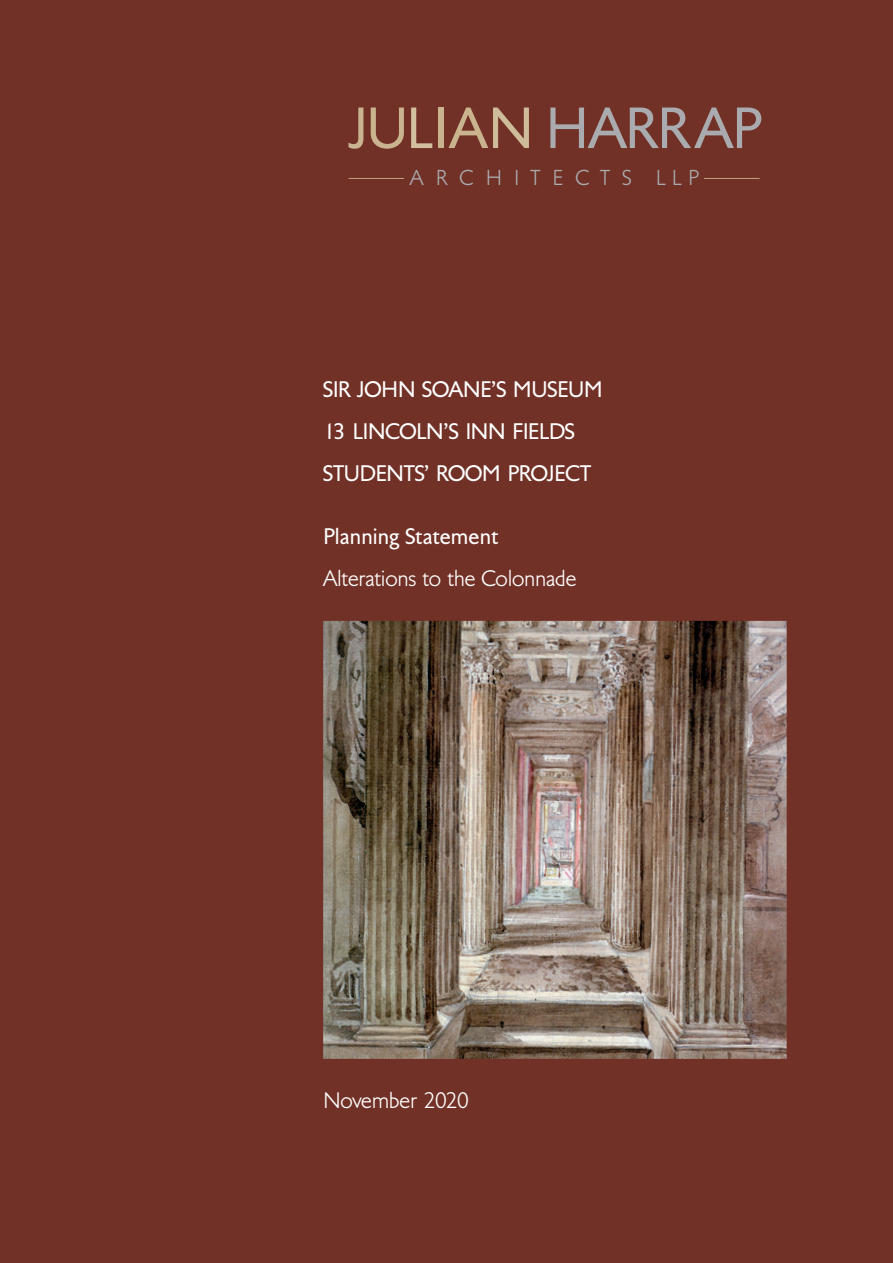
<style>
.page{position:relative;width:893px;height:1263px;background:#723126}
.page>*{position:absolute;margin:0;border:0;box-sizing:border-box;transform-origin:0 0}
.t1{font:21px/42px "Tschichold";letter-spacing:-.03em;color:#fff}
.t2{font:21px "Tschichold";letter-spacing:-.01em;color:#fff}
.t3{font:20.25px "Tschichold";color:#aaabaf}
</style>
<div class="page">
<svg style="left:348px;top:108px;width:15px;height:41px"></svg>
<svg style="left:371px;top:108px;width:33px;height:41px"></svg>
<svg style="left:411px;top:108px;width:21px;height:40px"></svg>
<div style="left:439px;top:108px;width:5px;height:40px;background:#cab490"></div>
<svg style="left:448px;top:108px;width:81px;height:40px"></svg>
<svg style="left:550px;top:108px;width:211px;height:40px"></svg>
<hr style="left:348px;top:178px;width:56px;height:1px;background:#cab490">
<hr style="left:704px;top:178px;width:56px;height:1px;background:#cab490">
<img style="left:323px;top:621px;width:464px;height:438px">
<p class="t3" style="left:410px;top:165px;width:291px">A R C H I T E C T S L L P</p>
<p class="t1" style="left:323px;top:369px;width:281px">SIR JOHN SOANE’S MUSEUM<br>13 LINCOLN’S INN FIELDS<br>STUDENTS’ ROOM PROJECT</p>
<p class="t1" style="left:323px;top:516px;width:177px">Planning Statement</p>
<p class="t2" style="left:323px;top:566px;width:255px">Alterations to the Colonnade</p>
<p class="t2" style="left:323px;top:1088px;width:148px">November 2020</p>
</div>
